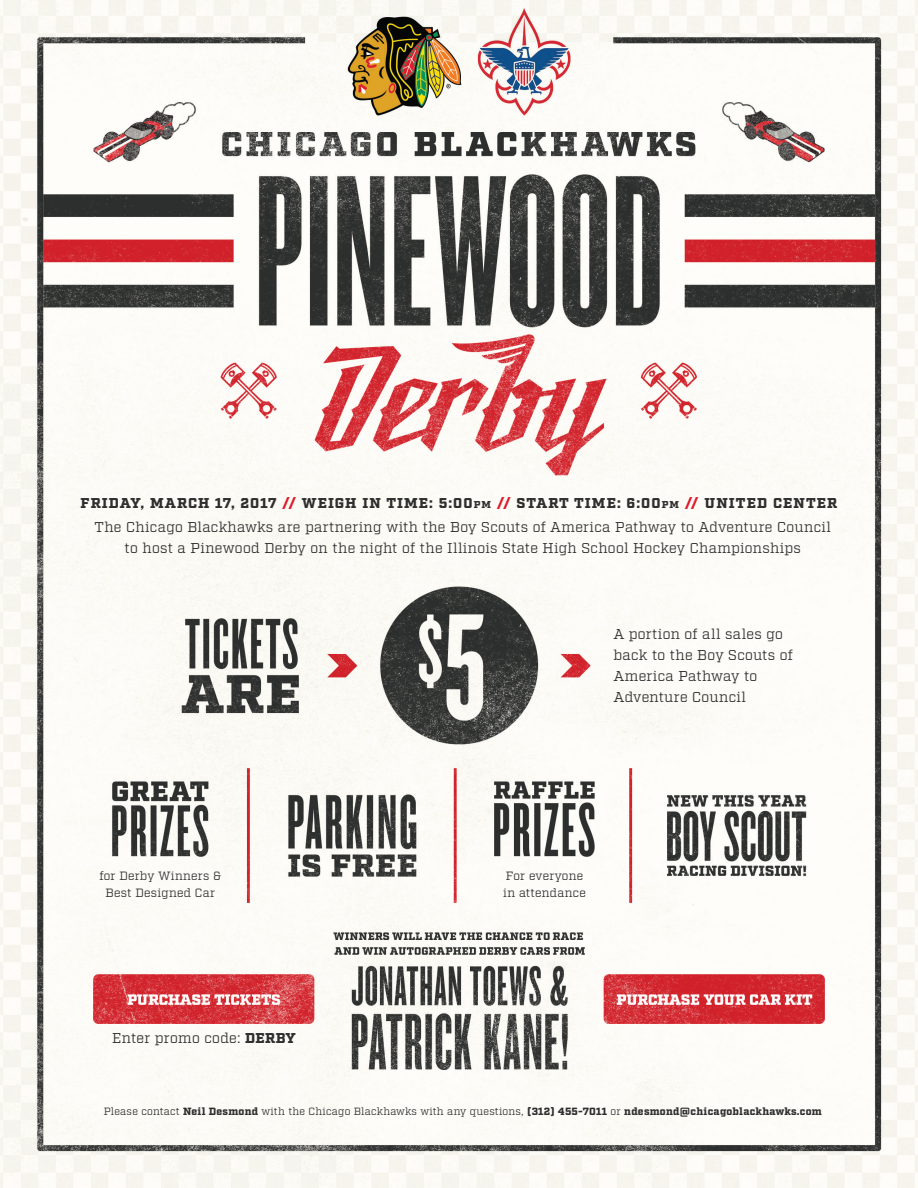
<style>
.page{position:relative;width:918px;height:1188px;background:#fff}
.page>*{position:absolute;margin:0;border:0;box-sizing:border-box;transform-origin:0 0}
.t1{font:14.25px/21px "Factoria";letter-spacing:.015em;color:#2e2f2e;text-align:center}
.t2{font:12px/16.5px "Factoria";letter-spacing:.015em;color:#2e2f2e;text-align:center}
.t3{font:10.5px "Factoria";letter-spacing:.015em;color:#2e2f2e}
.s1{font-weight:900}
.s2{font-weight:900;color:#de182a}
.s3{font-weight:900;font-size:10.05px}
</style>
<div class="page">
<img style="left:0;top:0;width:918px;height:1188px">
<p class="t1" style="left:81px;top:491px;width:758px;line-height:24.8px"><span class="s1">FRIDAY, MARCH 17, 2017</span> <span class="s2">//</span> <span class="s1">WEIGH IN TIME: 5:00</span><span class="s3">pm</span> <span class="s2">//</span> <span class="s1">START TIME: 6:00</span><span class="s3">pm</span> <span class="s2">//</span> <span class="s1">UNITED CENTER<br></span>The Chicago Blackhawks are partnering with the Boy Scouts of America Pathway to Adventure Council</p>
<p class="t1" style="left:125px;top:538px;width:678px">to host a Pinewood Derby on the night of the Illinois State High School Hockey Championships</p>
<p class="t1" style="left:613px;top:624px;width:181px;text-align:left">A portion of all sales go back to the Boy Scouts of<br>America Pathway to<br>Adventure Council</p>
<p class="t2" style="left:99px;top:868px;width:124px">for Derby Winners &amp;<br>Best Designed Car</p>
<p class="t2" style="left:503px;top:868px;width:84px;text-align:left">For everyone in attendance</p>
<p class="t1" style="left:112px;top:1028px;width:185px">Enter promo code: <span class="s1">DERBY</span></p>
<p class="t3" style="left:104px;top:1105px;width:720px">Please contact <span class="s1">Neil Desmond</span> with the Chicago Blackhawks with any questions, <span class="s1">(312) 455-7011</span> or <span class="s1">ndesmond@chicagoblackhawks.com</span></p>
</div>
